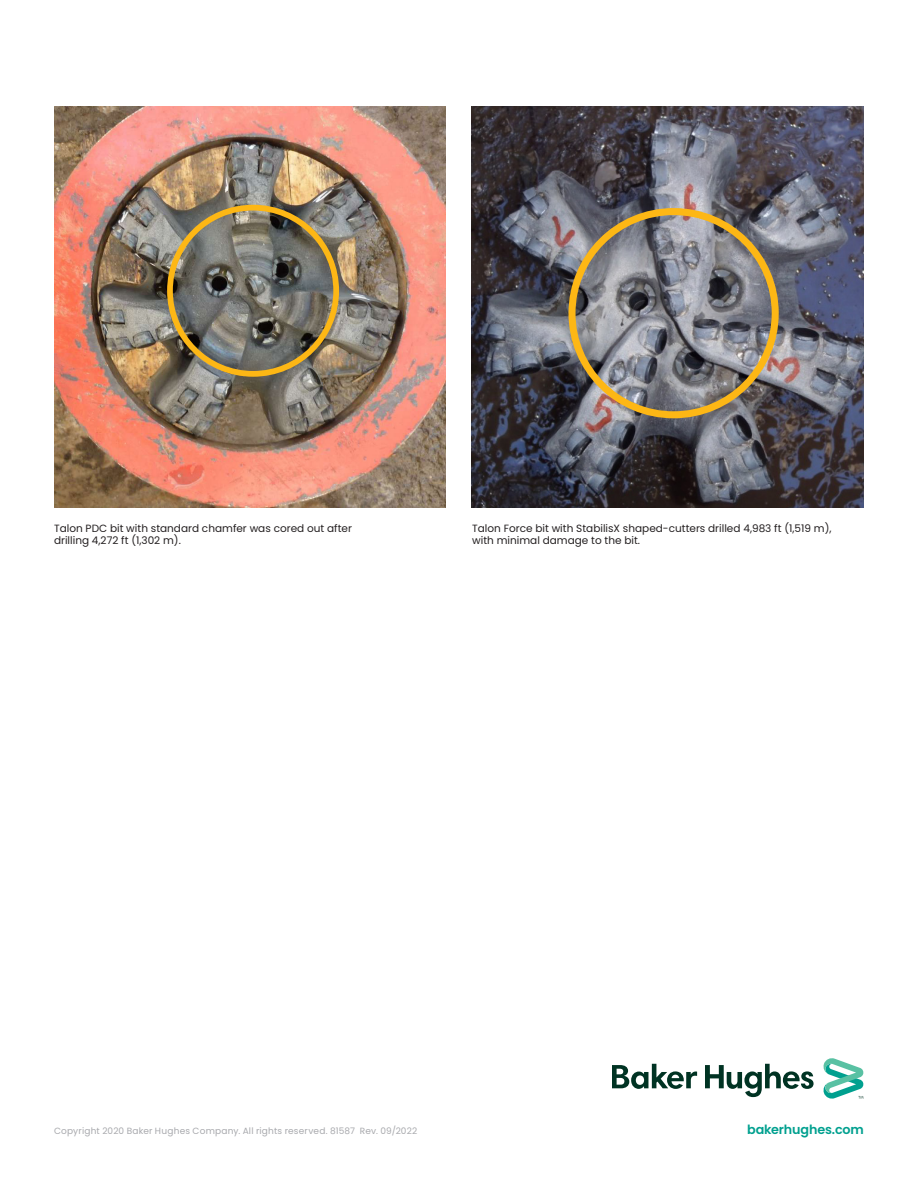
<style>
.page{position:relative;width:918px;height:1188px;background:#fff}
.page>*{position:absolute;margin:0;border:0;box-sizing:border-box;transform-origin:0 0}
.t1{font:600 12.75px "Poppins";letter-spacing:-.01em;color:#00a08f}
._7pt-caption-OFS{font:10.5px/12.8px "Poppins";color:#231f20}
.t2{font:9px "Poppins";letter-spacing:.02em;color:#a8a9ad}
</style>
<div class="page">
<img style="left:54px;top:106px;width:392px;height:401px">
<img style="left:471px;top:106px;width:393px;height:401px">
<div style="left:568px;top:208px;width:211px;height:210px;border:7px solid #fdb715;border-radius:50%"></div>
<div style="left:167px;top:205px;width:172px;height:172px;border:6px solid #fdb715;border-radius:50%"></div>
<svg style="left:612px;top:1058px;width:252px;height:41px"></svg>
<p class="_7pt-caption-OFS" style="left:54px;top:522px;width:299px">Talon PDC bit with standard chamfer was cored out after drilling 4,272 ft (1,302 m).</p>
<p class="_7pt-caption-OFS" style="left:472px;top:522px;width:361px">Talon Force bit with StabilisX shaped-cutters drilled 4,983 ft (1,519 m), with minimal damage to the bit.</p>
<p class="t2" style="left:54px;top:1126px;width:365px">Copyright 2020 Baker Hughes Company. All rights reserved. 81587 Rev. 09/2022</p>
<p class="t1" style="left:747px;top:1122px;width:118px">bakerhughes.com</p>
</div>
